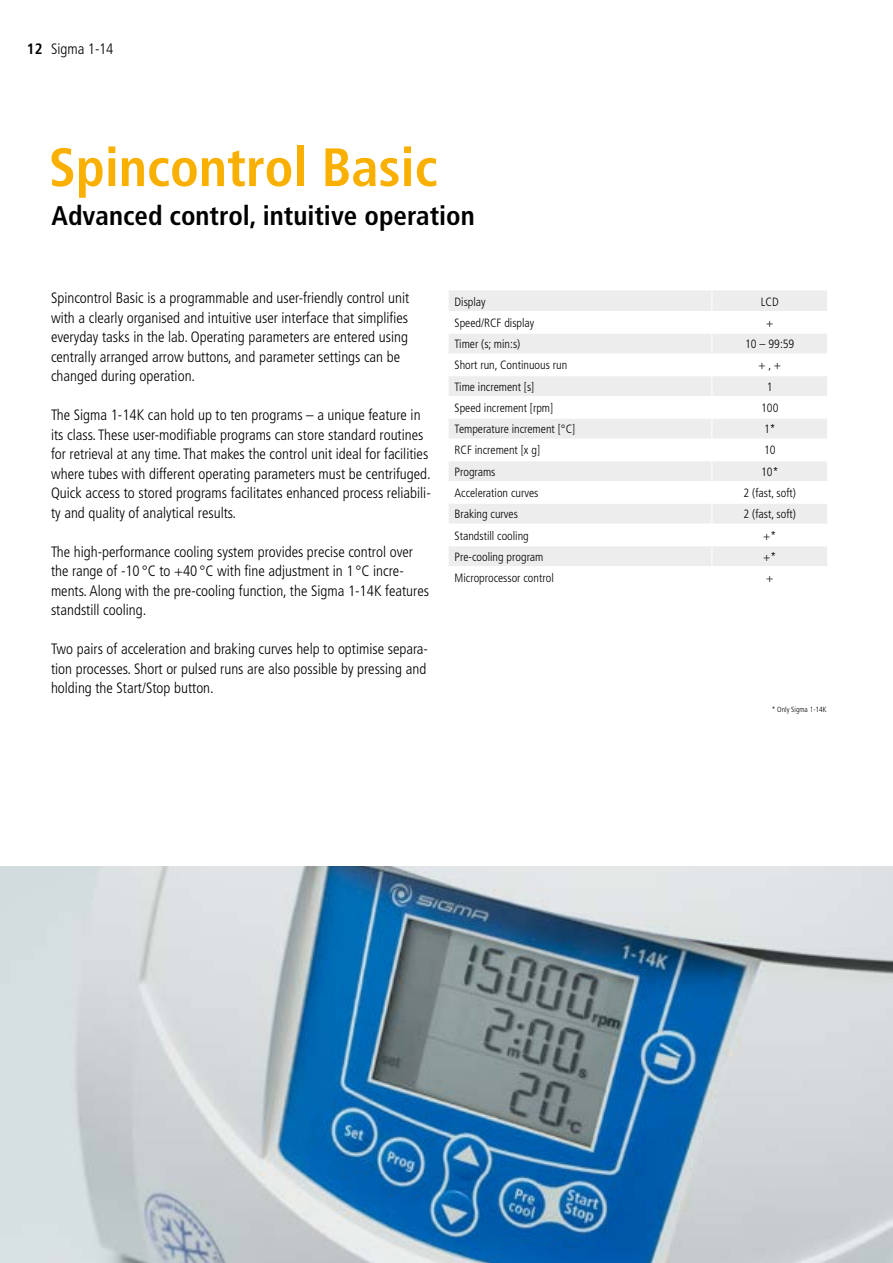
<style>
.page{position:relative;width:893px;height:1263px;background:#fff}
.page>*{position:absolute;margin:0;border:0;box-sizing:border-box;transform-origin:0 0}
.t1{font:700 condensed 54px "Frutiger LT Std";color:#f9b000}
.t2{font:700 condensed 27px "Frutiger LT Std";color:#000}
.t3{font:300 condensed 15px/19.5px "Frutiger LT Std";color:#000}
.t4{font:700 condensed 15px "Frutiger LT Std";color:#000}
.t5{font:300 condensed 12px "Frutiger LT Std";color:#000}
.t6{font:300 condensed 7.5px "Frutiger LT Std";color:#000}
</style>
<div class="page">
<img style="left:0;top:866px;width:893px;height:397px">
<div style="left:449px;top:290px;width:378px;height:21px;background:#ededed"></div>
<svg style="left:449px;top:334px;width:378px;height:232px;fill:#ededed"></svg>
<svg style="left:711px;top:290px;width:1px;height:276px"></svg>
<hr style="left:449px;top:311px;width:263px;height:1px;background:#fff">
<hr style="left:449px;top:332px;width:263px;height:2px;background:#fff">
<hr style="left:449px;top:353px;width:263px;height:2px;background:#fff">
<hr style="left:712px;top:353px;width:115px;height:2px;background:#fff">
<hr style="left:449px;top:375px;width:263px;height:1px;background:#fff">
<hr style="left:712px;top:375px;width:115px;height:1px;background:#fff">
<hr style="left:449px;top:396px;width:263px;height:1px;background:#fff">
<hr style="left:712px;top:396px;width:115px;height:1px;background:#fff">
<hr style="left:449px;top:417px;width:263px;height:2px;background:#fff">
<hr style="left:712px;top:417px;width:115px;height:2px;background:#fff">
<hr style="left:449px;top:438px;width:263px;height:2px;background:#fff">
<hr style="left:712px;top:438px;width:115px;height:2px;background:#fff">
<hr style="left:449px;top:460px;width:263px;height:1px;background:#fff">
<hr style="left:712px;top:460px;width:115px;height:1px;background:#fff">
<hr style="left:449px;top:481px;width:263px;height:1px;background:#fff">
<hr style="left:712px;top:481px;width:115px;height:1px;background:#fff">
<hr style="left:449px;top:502px;width:263px;height:2px;background:#fff">
<hr style="left:712px;top:502px;width:115px;height:2px;background:#fff">
<hr style="left:449px;top:524px;width:263px;height:1px;background:#fff">
<hr style="left:712px;top:524px;width:115px;height:1px;background:#fff">
<hr style="left:449px;top:545px;width:263px;height:1px;background:#fff">
<hr style="left:712px;top:545px;width:115px;height:1px;background:#fff">
<p class="t4" style="left:27px;top:40px;width:17px">12</p>
<p class="t3" style="left:51px;top:39px;width:64px">Sigma 1-14</p>
<h1 class="t1" style="left:49px;top:135px;width:390px">Spincontrol Basic</h1>
<h2 class="t2" style="left:52px;top:200px;width:425px">Advanced control, intuitive operation</h2>
<p class="t3" style="left:51px;top:288px;width:360px">Spincontrol Basic is a programmable and user-friendly control unit with a clearly organised and intuitive user interface that simplifies everyday tasks in the lab. Operating parameters are entered using centrally arranged arrow buttons, and parameter settings can be changed during operation.</p>
<p class="t3" style="left:51px;top:405px;width:381px">The Sigma 1-14K can hold up to ten programs – a unique feature in its class. These user-modifiable programs can store standard routines for retrieval at any time. That makes the control unit ideal for facilities where tubes with different operating parameters must be centrifuged.<br>Quick access to stored programs facilitates enhanced process reliabili&shy;ty and quality of analytical results.</p>
<p class="t3" style="left:51px;top:542px;width:379px">The high-performance cooling system provides precise control over the range of -10 °C to +40 °C with fine adjustment in 1 °C incre&shy;ments. Along with the pre-cooling function, the Sigma 1-14K features standstill cooling.</p>
<p class="t3" style="left:51px;top:639px;width:378px;text-align:justify">Two pairs of acceleration and braking curves help to optimise separa&shy;tion processes. Short or pulsed runs are also possible by pressing and holding the Start/Stop button.</p>
<p class="t5" style="left:455px;top:295px;width:33px">Display</p>
<p class="t5" style="left:761px;top:295px;width:19px">LCD</p>
<p class="t5" style="left:455px;top:316px;width:81px">Speed/RCF display</p>
<p class="t5" style="left:766px;top:316px;width:9px">+</p>
<p class="t5" style="left:455px;top:337px;width:67px">Timer (s; min:s)</p>
<p class="t5" style="left:745px;top:337px;width:51px">10 – 99:59</p>
<p class="t5" style="left:455px;top:358px;width:114px">Short run, Continuous run</p>
<p class="t5" style="left:758px;top:358px;width:24px">+ , +</p>
<p class="t5" style="left:455px;top:380px;width:81px">Time increment [s]</p>
<p class="t5" style="left:767px;top:380px;width:7px">1</p>
<p class="t5" style="left:455px;top:401px;width:100px">Speed increment [rpm]</p>
<p class="t5" style="left:761px;top:401px;width:19px">100</p>
<p class="t5" style="left:455px;top:422px;width:122px">Temperature increment [°C]</p>
<p class="t5" style="left:764px;top:422px;width:13px">1*</p>
<p class="t5" style="left:455px;top:443px;width:87px">RCF increment [x g]</p>
<p class="t5" style="left:764px;top:443px;width:13px">10</p>
<p class="t5" style="left:455px;top:465px;width:42px">Programs</p>
<p class="t5" style="left:761px;top:465px;width:19px">10*</p>
<p class="t5" style="left:455px;top:486px;width:85px">Acceleration curves</p>
<p class="t5" style="left:744px;top:486px;width:54px">2 (fast, soft)</p>
<p class="t5" style="left:455px;top:507px;width:65px">Braking curves</p>
<p class="t5" style="left:744px;top:507px;width:54px">2 (fast, soft)</p>
<p class="t5" style="left:455px;top:528px;width:76px">Standstill cooling</p>
<p class="t5" style="left:763px;top:528px;width:14px">+*</p>
<p class="t5" style="left:455px;top:550px;width:90px">Pre-cooling program</p>
<p class="t5" style="left:763px;top:550px;width:14px">+*</p>
<p class="t5" style="left:455px;top:571px;width:101px">Microprocessor control</p>
<p class="t5" style="left:766px;top:571px;width:9px">+</p>
<p class="t6" style="left:772px;top:705px;width:56px">* Only Sigma 1-14K</p>
</div>
